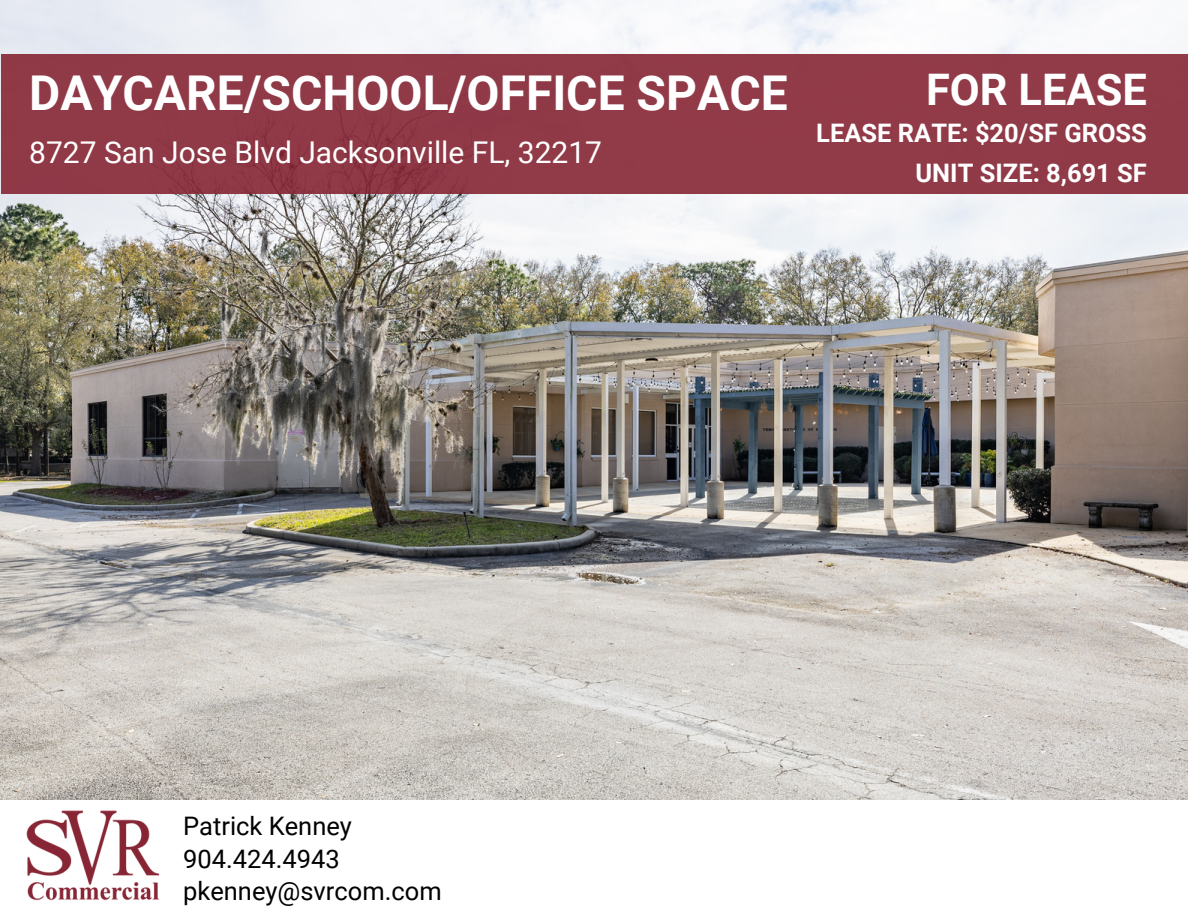
<style>
.page{position:relative;width:1188px;height:918px;background:#fff}
.page>*{position:absolute;margin:0;border:0;box-sizing:border-box;transform-origin:0 0}
.t1{font:700 48px "Roboto";color:#fff}
.t2{font:700 43.5px "Roboto";color:#fff}
.t3{font:30px "Roboto";color:#fff}
.t4{font:25.5px "Roboto";color:#000}
.t5{font:700 25.5px/39.3px "Roboto";color:#fff;text-align:right}
</style>
<div class="page">
<img style="left:0;top:0;width:1188px;height:800px">
<img style="left:0;top:757px;width:194px;height:144px">
<div style="left:1px;top:54px;width:1187px;height:140px;background:#913a47"></div>
<p class="t1" style="left:29px;top:66px;width:760px">DAYCARE/SCHOOL/OFFICE SPACE</p>
<h1 class="t2" style="left:926px;top:65px;width:222px">FOR LEASE</h1>
<h1 class="t5" style="left:816px;top:114px;width:332px">LEASE RATE: $20/SF GROSS<br>UNIT SIZE: 8,691 SF</h1>
<p class="t3" style="left:29px;top:135px;width:574px">8727 San Jose Blvd Jacksonville FL, 32217</p>
<h3 class="t4" style="left:183px;top:811px;width:170px">Patrick Kenney</h3>
<h2 class="t4" style="left:183px;top:844px;width:158px">904.424.4943</h2>
<p class="t4" style="left:183px;top:877px;width:260px">pkenney@svrcom.com</p>
</div>
